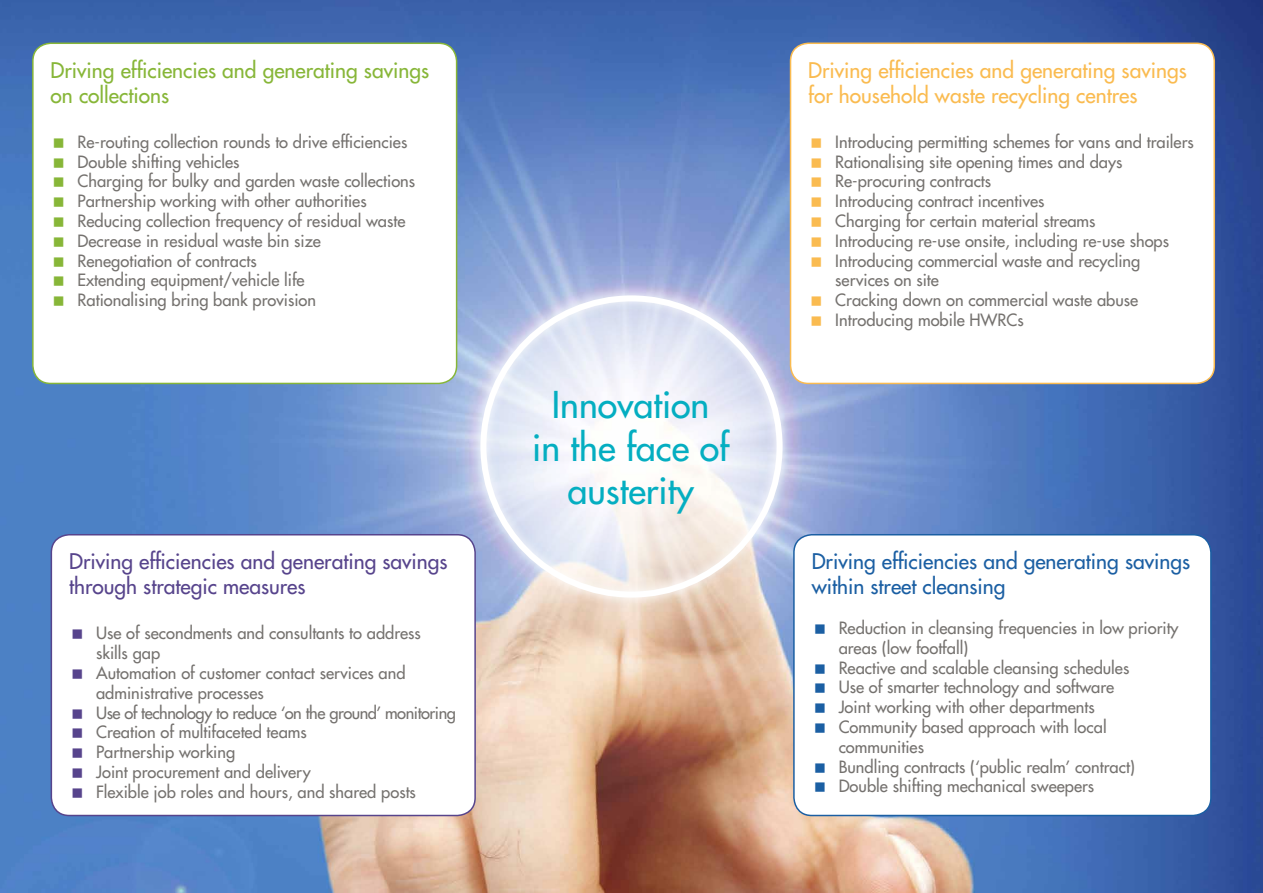
<style>
.page{position:relative;width:1263px;height:893px;background:#fff}
.page>*{position:absolute;margin:0;border:0;box-sizing:border-box;transform-origin:0 0}
.t1{font:36px/43.2px "Futura";color:#04aec1;text-align:center}
.t2{font:21px/25.2px "Futura";color:#fabb50}
.t3{font:21px/25.2px "Futura";color:#57448c}
.t4{font:21px/25.2px "Futura";color:#1b5fa3}
.t5{font:21px/25.2px "Futura";color:#87b638}
.t6{font:16.5px/19.8px "Futura";color:#75726f}
</style>
<div class="page">
<img style="left:0;top:0;width:1263px;height:893px">
<div style="left:33px;top:43px;width:424px;height:340px;background:#fff;border-radius:18px"></div>
<div style="left:32px;top:43px;width:425px;height:341px;border:2px solid #87b638;border-radius:18px"></div>
<div style="left:51px;top:535px;width:424px;height:280px;background:#fff;border-radius:18px"></div>
<div style="left:51px;top:534px;width:425px;height:282px;border:2px solid #57448c;border-radius:18px"></div>
<div style="left:790px;top:43px;width:424px;height:340px;background:#fff;border-radius:18px"></div>
<div style="left:790px;top:43px;width:425px;height:341px;border:2px solid #fabb50;border-radius:18px"></div>
<div style="left:794px;top:535px;width:417px;height:280px;background:#fff;border-radius:18px"></div>
<div style="left:793px;top:534px;width:418px;height:282px;border:2px solid #1b5fa3;border-radius:18px"></div>
<div style="left:469px;top:284px;width:325px;height:325px;background:#fff;opacity:.75"></div>
<p class="t5" style="left:51px;top:57px;width:380px">Driving efficiencies and generating savings on collections</p>
<p class="t6" style="left:78px;top:132px;width:339px">Re-routing collection rounds to drive efficiencies Double shifting vehicles<br>Charging for bulky and garden waste collections Partnership working with other authorities Reducing collection frequency of residual waste Decrease in residual waste bin size Renegotiation of contracts<br>Extending equipment/vehicle life<br>Rationalising bring bank provision</p>
<p class="t3" style="left:69px;top:549px;width:380px">Driving efficiencies and generating savings through strategic measures</p>
<p class="t6" style="left:96px;top:623px;width:361px">Use of secondments and consultants to address skills gap<br>Automation of customer contact services and administrative processes<br>Use of technology to reduce ‘on the ground’ monitoring Creation of multifaceted teams<br>Partnership working<br>Joint procurement and delivery<br>Flexible job roles and hours, and shared posts</p>
<h1 class="t1" style="left:532px;top:382px;width:198px">Innovation<br>in the face of austerity</h1>
<p class="t2" style="left:808px;top:57px;width:380px">Driving efficiencies and generating savings for household waste recycling centres</p>
<p class="t6" style="left:835px;top:132px;width:360px">Introducing permitting schemes for vans and trailers Rationalising site opening times and days Re-procuring contracts<br>Introducing contract incentives<br>Charging for certain material streams<br>Introducing re-use onsite, including re-use shops Introducing commercial waste and recycling services on site<br>Cracking down on commercial waste abuse Introducing mobile HWRCs</p>
<p class="t4" style="left:812px;top:549px;width:380px">Driving efficiencies and generating savings within street cleansing</p>
<p class="t6" style="left:839px;top:618px;width:341px">Reduction in cleansing frequencies in low priority areas (low footfall)<br>Reactive and scalable cleansing schedules<br>Use of smarter technology and software<br>Joint working with other departments<br>Community based approach with local communities<br>Bundling contracts (‘public realm’ contract)<br>Double shifting mechanical sweepers</p>
</div>
